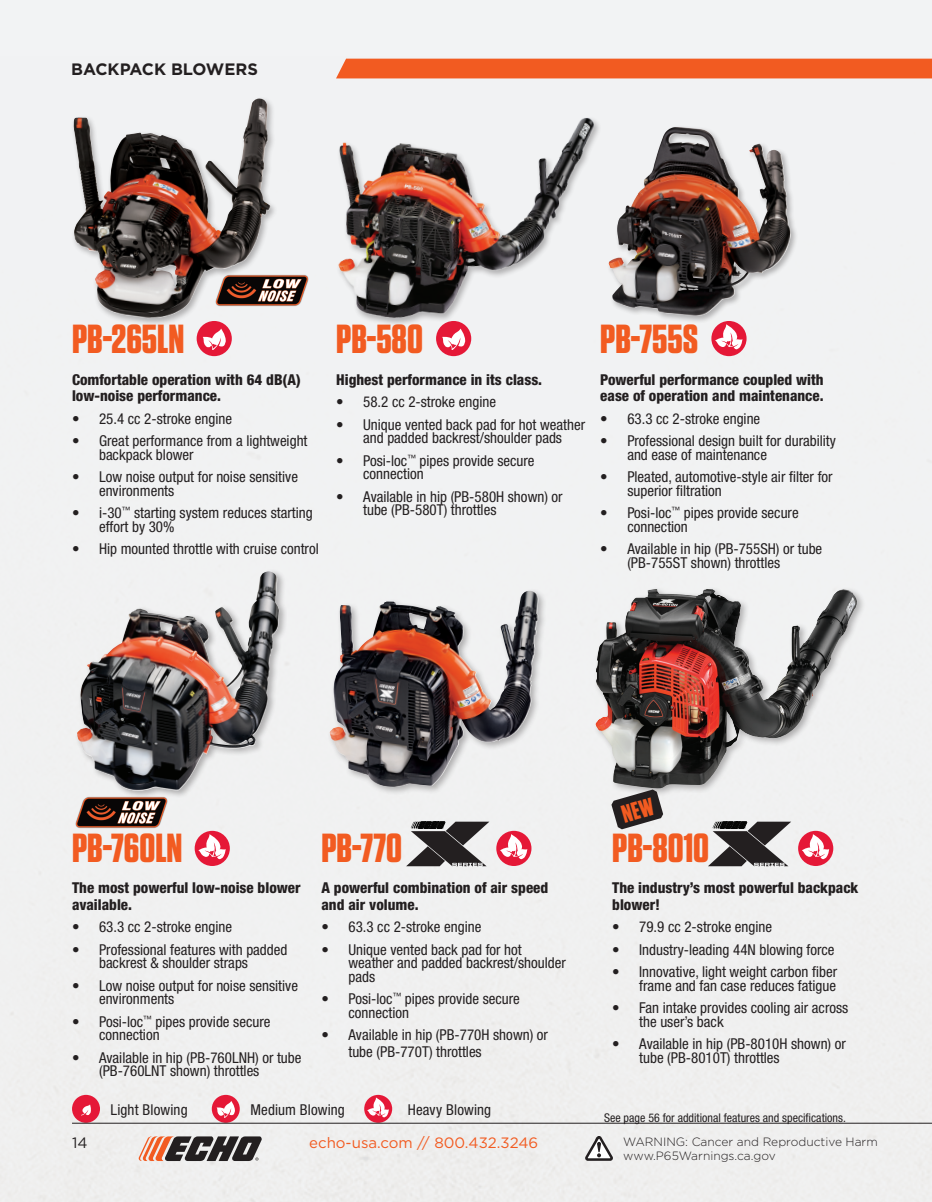
<style>
.page{position:relative;width:932px;height:1202px;background:#f1f1f2}
.page>*{position:absolute;margin:0;border:0;box-sizing:border-box;transform-origin:0 0}
.t1{font:700 40.5px "Tungsten";color:#f25b21}
.t2{font:700 16.5px "Gotham";color:#231f20}
.Accessory_Title{font:condensed 15px/13.5px "Helvetica Neue";color:#231f20}
.t3{font:800 condensed 15px/16.5px "Helvetica Neue";color:#231f20}
.t4{font:15px "Gotham";color:#f25b21}
.t5{font:15px "Gotham";color:#231f20}
.t6{font:300 12px "Gotham";color:#231f20}
.t7{font:condensed 12px "Helvetica Neue";color:#231f20}
</style>
<div class="page">
<div style="left:336px;top:59px;width:596px;height:19px;background:#f25b21"></div>
<svg style="left:583px;top:1134px;width:32px;height:28px"></svg>
<svg style="left:139px;top:1136px;width:123px;height:25px;background:#7d6862"></svg>
<div style="left:71px;top:96px;width:207px;height:230px;background:#231f20;opacity:.32"></div>
<img style="left:73px;top:102px;width:180px;height:130px">
<img style="left:212px;top:274px;width:99px;height:33px">
<img style="left:336px;top:82px;width:264px;height:242px">
<div style="left:606px;top:125px;width:192px;height:198px;background:#231f20;opacity:.32"></div>
<img style="left:608px;top:127px;width:183px;height:189px">
<div style="left:327px;top:587px;width:220px;height:209px;background:#231f20;opacity:.32"></div>
<img style="left:353px;top:593px;width:170px;height:117px">
<div style="left:593px;top:586px;width:272px;height:211px;background:#231f20;opacity:.32"></div>
<img style="left:595px;top:589px;width:111px;height:200px">
<svg style="left:406px;top:821px;width:83px;height:45px"></svg>
<svg style="left:708px;top:821px;width:83px;height:45px"></svg>
<div style="left:74px;top:568px;width:213px;height:231px;background:#231f20;opacity:.32"></div>
<img style="left:215px;top:578px;width:45px;height:106px">
<svg style="left:197px;top:321px;width:35px;height:35px"></svg>
<svg style="left:436px;top:321px;width:35px;height:35px"></svg>
<svg style="left:711px;top:321px;width:35px;height:35px"></svg>
<svg style="left:195px;top:830px;width:35px;height:36px"></svg>
<svg style="left:496px;top:830px;width:35px;height:36px"></svg>
<svg style="left:798px;top:830px;width:35px;height:36px"></svg>
<svg style="left:72px;top:1094px;width:28px;height:28px"></svg>
<svg style="left:212px;top:1094px;width:28px;height:28px"></svg>
<svg style="left:364px;top:1094px;width:28px;height:28px"></svg>
<img style="left:72px;top:796px;width:99px;height:33px">
<hr style="left:72px;top:1122px;width:860px;height:1px;background:#231f20">
<svg style="left:611px;top:789px;width:52px;height:40px"></svg>
<p class="t2" style="left:71px;top:58px;width:188px">BACKPACK BLOWERS</p>
<p class="t1" style="left:72px;top:318px;width:114px">PB-265LN</p>
<p class="t3" style="left:72px;top:371px;width:230px">Comfortable operation with 64 dB(A) low-noise performance.</p>
<p class="Accessory_Title" style="left:72px;top:412px;width:161px">• 25.4 cc 2-stroke engine</p>
<p class="Accessory_Title" style="left:99px;top:434px;width:210px;text-indent:-27px">• Great performance from a lightweight backpack blower</p>
<p class="Accessory_Title" style="left:99px;top:470px;width:200px;text-indent:-27px">• Low noise output for noise sensitive environments</p>
<p class="Accessory_Title" style="left:99px;top:506px;width:215px;text-indent:-27px">• i-30<sup>™</sup> starting system reduces starting effort by 30%</p>
<p class="Accessory_Title" style="left:72px;top:542px;width:248px">• Hip mounted throttle with cruise control</p>
<p class="t1" style="left:336px;top:318px;width:88px">PB-580</p>
<p class="t3" style="left:336px;top:371px;width:207px">Highest performance in its class.</p>
<p class="Accessory_Title" style="left:336px;top:395px;width:161px">• 58.2 cc 2-stroke engine</p>
<p class="Accessory_Title" style="left:336px;top:418px;width:250px;text-align:center">• Unique vented back pad for hot weather and padded backrest/shoulder pads</p>
<p class="Accessory_Title" style="left:363px;top:454px;width:173px;text-indent:-27px">• Posi-loc<sup>™</sup> pipes provide secure connection</p>
<p class="Accessory_Title" style="left:363px;top:490px;width:201px;text-indent:-27px">• Available in hip (PB-580H shown) or tube (PB-580T) throttles</p>
<p class="t1" style="left:600px;top:318px;width:99px">PB-755S</p>
<p class="t3" style="left:600px;top:371px;width:225px">Powerful performance coupled with ease of operation and maintenance.</p>
<p class="Accessory_Title" style="left:600px;top:412px;width:161px">• 63.3 cc 2-stroke engine</p>
<p class="Accessory_Title" style="left:627px;top:434px;width:210px;text-indent:-27px">• Professional design built for durability and ease of maintenance</p>
<p class="Accessory_Title" style="left:627px;top:470px;width:207px;text-indent:-27px">• Pleated, automotive-style air filter for superior filtration</p>
<p class="Accessory_Title" style="left:627px;top:506px;width:173px;text-indent:-27px">• Posi-loc<sup>™</sup> pipes provide secure connection</p>
<p class="Accessory_Title" style="left:627px;top:542px;width:196px;text-indent:-27px">• Available in hip (PB-755SH) or tube (PB-755ST shown) throttles</p>
<p class="t1" style="left:72px;top:826px;width:112px">PB-760LN</p>
<p class="t3" style="left:72px;top:879px;width:230px">The most powerful low-noise blower available.</p>
<p class="Accessory_Title" style="left:72px;top:920px;width:161px">• 63.3 cc 2-stroke engine</p>
<p class="Accessory_Title" style="left:99px;top:942px;width:190px;text-indent:-27px">• Professional features with padded backrest &amp; shoulder straps</p>
<p class="Accessory_Title" style="left:99px;top:978px;width:200px;text-indent:-27px">• Low noise output for noise sensitive environments</p>
<p class="Accessory_Title" style="left:99px;top:1014px;width:173px;text-indent:-27px">• Posi-loc<sup>™</sup> pipes provide secure connection</p>
<p class="Accessory_Title" style="left:99px;top:1050px;width:204px;text-indent:-27px">• Available in hip (PB-760LNH) or tube (PB-760LNT shown) throttles</p>
<p class="t1" style="left:321px;top:826px;width:82px">PB-770</p>
<p class="t3" style="left:321px;top:879px;width:228px">A powerful combination of air speed and air volume.</p>
<p class="Accessory_Title" style="left:321px;top:920px;width:161px">• 63.3 cc 2-stroke engine</p>
<p class="Accessory_Title" style="left:348px;top:942px;width:219px;text-indent:-27px">• Unique vented back pad for hot weather and padded backrest/shoulder pads</p>
<p class="Accessory_Title" style="left:348px;top:992px;width:173px;text-indent:-27px">• Posi-loc<sup>™</sup> pipes provide secure connection</p>
<p class="Accessory_Title" style="left:348px;top:1026px;width:201px;line-height:16.5px;text-indent:-27px">• Available in hip (PB-770H shown) or tube (PB-770T) throttles</p>
<p class="Accessory_Title" style="left:110px;top:1102px;width:79px">Light Blowing</p>
<p class="Accessory_Title" style="left:250px;top:1102px;width:96px">Medium Blowing</p>
<p class="Accessory_Title" style="left:408px;top:1102px;width:85px">Heavy Blowing</p>
<p class="t1" style="left:612px;top:826px;width:98px">PB-8010</p>
<p class="t3" style="left:612px;top:879px;width:247px">The industry’s most powerful backpack blower!</p>
<p class="Accessory_Title" style="left:612px;top:920px;width:161px">• 79.9 cc 2-stroke engine</p>
<p class="Accessory_Title" style="left:612px;top:942px;width:224px">• Industry-leading 44N blowing force</p>
<p class="Accessory_Title" style="left:612px;top:965px;width:226px;text-align:right">• Innovative, light weight carbon fiber frame and fan case reduces fatigue</p>
<p class="Accessory_Title" style="left:639px;top:1001px;width:210px;text-indent:-27px">• Fan intake provides cooling air across the user’s back</p>
<p class="Accessory_Title" style="left:639px;top:1037px;width:208px;text-indent:-27px">• Available in hip (PB-8010H shown) or tube (PB-8010T) throttles</p>
<p class="t7" style="left:604px;top:1110px;width:243px">See page 56 for additional features and specifications.</p>
<p class="t4" style="left:309px;top:1132px;width:230px">echo-usa.com // 800.432.3246</p>
<p class="t5" style="left:72px;top:1132px;width:17px">14</p>
<p class="t6" style="left:623px;top:1134px;width:256px">WARNING: Cancer and Reproductive Harm</p>
<p class="t6" style="left:623px;top:1148px;width:154px">www.P65Warnings.ca.gov</p>
</div>
